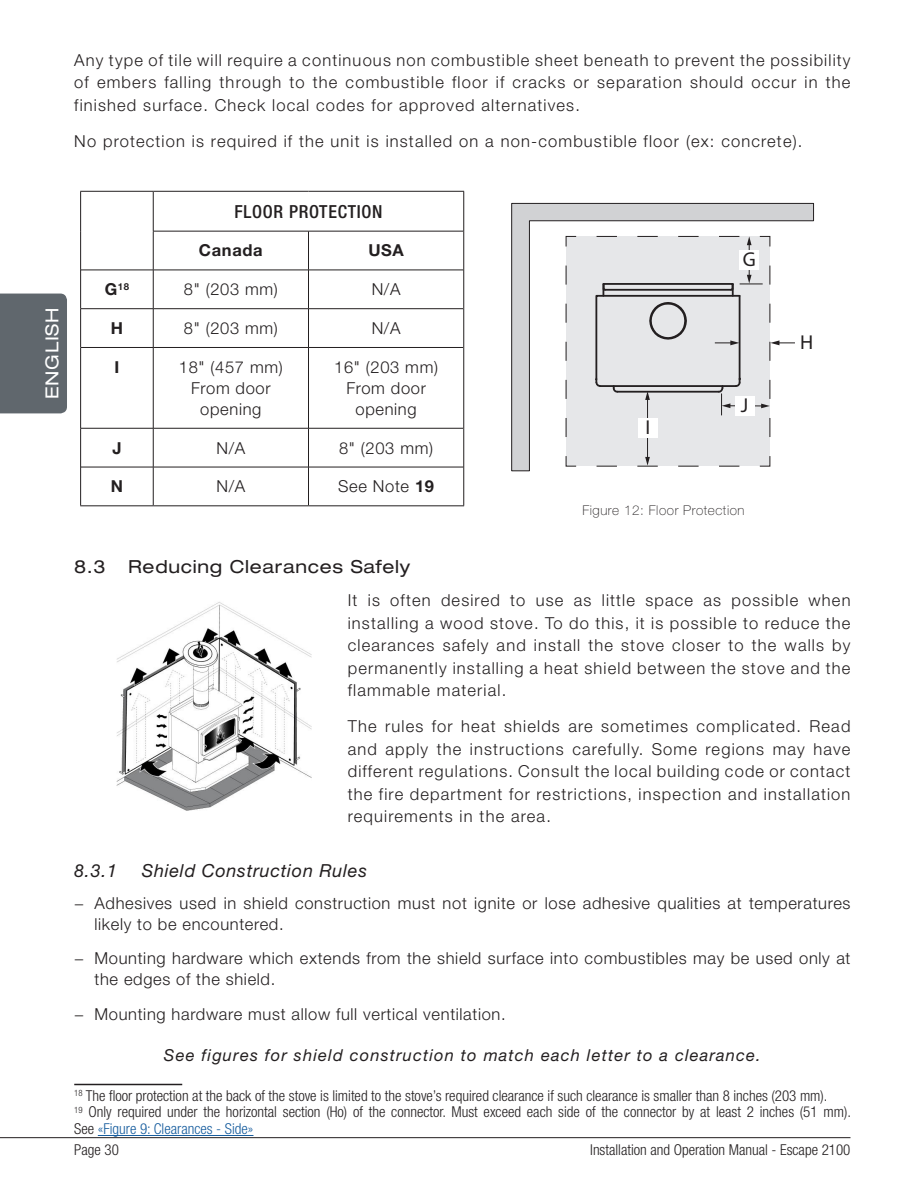
<style>
.page{position:relative;width:918px;height:1188px;background:#fff}
.page>*{position:absolute;margin:0;border:0;box-sizing:border-box;transform-origin:0 0}
.t1{font:20.1px "Myriad Pro";color:#231f20}
.t2{font:italic 18px "Helvetica Neue LT Std";letter-spacing:.04em;color:#231f20}
.t3{font:expanded 18px "Helvetica Neue LT Std";letter-spacing:.04em;color:#231f20}
.Titre_Tableau_Centré{font:500 condensed 18px "Helvetica Neue LT Std";letter-spacing:.04em;color:#231f20}
.t4{font:expanded 18px "Helvetica Neue LT Std";letter-spacing:.04em;color:#fff}
.Standard_Espacé{font:300 16.5px/22.5px "Helvetica Neue LT Std";letter-spacing:.04em;color:#231f20;text-align:justify}
.Texte_Tableau_centré{font:300 16.5px/21px "Helvetica Neue LT Std";letter-spacing:.04em;color:#231f20;text-align:center}
.Standard_Espacé-2{font:300 16.5px "Helvetica Neue LT Std";letter-spacing:.07em;color:#231f20}
.Standard_Espacé-3{font:italic 16.5px "Helvetica Neue LT Std";letter-spacing:.07em;color:#231f20}
.Texte_Tableau_centré-2{font:700 16.5px "Helvetica Neue LT Std";letter-spacing:.04em;color:#231f20}
.Note_de_bas_de_page{font:300 condensed 15px/16.5px "Helvetica Neue LT Std";color:#231f20}
.t5{font:100 13.5px "Helvetica Neue LT Std";letter-spacing:.04em;color:#231f20}
.Texte_Tableau_centré-3{font:700 9.6px "Helvetica Neue LT Std";color:#231f20}
.s1{font-size:16.5px}
.s2{font-weight:700}
.s3{color:#175d9e}
</style>
<div class="page">
<hr style="left:0;top:1137px;width:850px;height:1px;background:#231f20">
<div style="left:0;top:294px;width:67px;height:119px;background:#60676d"></div>
<hr style="left:80px;top:191px;width:73px;height:1px;background:#231f20">
<hr style="left:80px;top:192px;width:1px;height:39px;background:#231f20">
<hr style="left:80px;top:231px;width:1px;height:39px;background:#231f20">
<hr style="left:153px;top:191px;width:156px;height:1px;background:#231f20">
<hr style="left:309px;top:191px;width:155px;height:1px;background:#231f20">
<hr style="left:463px;top:192px;width:1px;height:39px;background:#231f20">
<hr style="left:463px;top:231px;width:1px;height:39px;background:#231f20">
<hr style="left:80px;top:270px;width:1px;height:39px;background:#231f20">
<hr style="left:463px;top:270px;width:1px;height:39px;background:#231f20">
<hr style="left:80px;top:309px;width:1px;height:38px;background:#231f20">
<hr style="left:463px;top:309px;width:1px;height:38px;background:#231f20">
<hr style="left:80px;top:347px;width:1px;height:81px;background:#231f20">
<hr style="left:463px;top:347px;width:1px;height:81px;background:#231f20">
<hr style="left:80px;top:428px;width:1px;height:39px;background:#231f20">
<hr style="left:463px;top:428px;width:1px;height:39px;background:#231f20">
<hr style="left:80px;top:467px;width:1px;height:38px;background:#231f20">
<hr style="left:463px;top:467px;width:1px;height:38px;background:#231f20">
<hr style="left:80px;top:505px;width:73px;height:1px;background:#231f20">
<hr style="left:153px;top:505px;width:156px;height:1px;background:#231f20">
<hr style="left:309px;top:505px;width:155px;height:1px;background:#231f20">
<hr style="left:153px;top:192px;width:1px;height:39px;background:#231f20">
<hr style="left:153px;top:231px;width:156px;height:1px;background:#231f20">
<hr style="left:153px;top:231px;width:1px;height:39px;background:#231f20">
<hr style="left:309px;top:231px;width:154px;height:1px;background:#231f20">
<hr style="left:308px;top:231px;width:1px;height:39px;background:#231f20">
<hr style="left:81px;top:270px;width:72px;height:1px;background:#231f20">
<hr style="left:153px;top:270px;width:156px;height:1px;background:#231f20">
<hr style="left:309px;top:270px;width:154px;height:1px;background:#231f20">
<hr style="left:308px;top:270px;width:1px;height:39px;background:#231f20">
<hr style="left:153px;top:308px;width:156px;height:1px;background:#231f20">
<hr style="left:309px;top:308px;width:154px;height:1px;background:#231f20">
<hr style="left:308px;top:309px;width:1px;height:38px;background:#231f20">
<hr style="left:153px;top:347px;width:156px;height:1px;background:#231f20">
<hr style="left:309px;top:347px;width:154px;height:1px;background:#231f20">
<hr style="left:308px;top:348px;width:1px;height:80px;background:#231f20">
<hr style="left:153px;top:428px;width:156px;height:1px;background:#231f20">
<hr style="left:309px;top:428px;width:154px;height:1px;background:#231f20">
<hr style="left:308px;top:428px;width:1px;height:39px;background:#231f20">
<hr style="left:153px;top:467px;width:156px;height:1px;background:#231f20">
<hr style="left:309px;top:467px;width:154px;height:1px;background:#231f20">
<hr style="left:308px;top:467px;width:1px;height:38px;background:#231f20">
<hr style="left:153px;top:270px;width:1px;height:39px;background:#231f20">
<hr style="left:81px;top:308px;width:72px;height:1px;background:#231f20">
<hr style="left:153px;top:309px;width:1px;height:38px;background:#231f20">
<hr style="left:81px;top:347px;width:72px;height:1px;background:#231f20">
<hr style="left:153px;top:348px;width:1px;height:80px;background:#231f20">
<hr style="left:81px;top:428px;width:72px;height:1px;background:#231f20">
<hr style="left:153px;top:428px;width:1px;height:39px;background:#231f20">
<hr style="left:81px;top:467px;width:72px;height:1px;background:#231f20">
<hr style="left:153px;top:467px;width:1px;height:38px;background:#231f20">
<svg style="left:511px;top:203px;width:303px;height:269px"></svg>
<hr style="left:647px;top:398px;width:1px;height:61px;background:#231f20">
<svg style="left:586px;top:457px;width:153px;height:10px;background:#dadbdc"></svg>
<hr style="left:749px;top:244px;width:1px;height:32px;background:#231f20">
<svg style="left:597px;top:236px;width:155px;height:9px"></svg>
<div style="left:739px;top:250px;width:20px;height:20px;background:#fff"></div>
<svg style="left:594px;top:266px;width:201px;height:181px;background:#dfe0e1"></svg>
<hr style="left:74px;top:1084px;width:108px;height:1px;background:#231f20">
<hr style="left:98px;top:1135px;width:155px;height:1px;background:#175d9e">
<img style="left:116px;top:602px;width:195px;height:209px">
<p class="Standard_Espacé" style="left:74px;top:48px;width:778px">Any type of tile will require a continuous non combustible sheet beneath to prevent the possibility of embers falling through to the combustible floor if cracks or separation should occur in the finished surface. Check local codes for approved alternatives.</p>
<p class="Standard_Espacé-2" style="left:74px;top:131px;width:730px">No protection is required if the unit is installed on a non-combustible floor (ex: concrete).</p>
<p class="t4" style="left:41px;top:399px;width:93px;rotate:-90deg">ENGLISH</p>
<p class="Titre_Tableau_Centré" style="left:234px;top:201px;width:150px">FLOOR PROTECTION</p>
<p class="Texte_Tableau_centré-2" style="left:199px;top:240px;width:65px">Canada</p>
<p class="Texte_Tableau_centré-2" style="left:368px;top:240px;width:37px">USA</p>
<p class="Texte_Tableau_centré-3" style="left:105px;top:280px;width:26px"><span class="s1">G</span>18</p>
<p class="Texte_Tableau_centré" style="left:184px;top:278px;width:96px">8" (203 mm)</p>
<p class="Texte_Tableau_centré" style="left:372px;top:278px;width:30px">N/A</p>
<p class="Texte_Tableau_centré-2" style="left:111px;top:318px;width:14px">H</p>
<p class="Texte_Tableau_centré" style="left:184px;top:317px;width:96px">8" (203 mm)</p>
<p class="Texte_Tableau_centré" style="left:372px;top:317px;width:30px">N/A</p>
<p class="Texte_Tableau_centré-2" style="left:115px;top:357px;width:6px">I</p>
<p class="Texte_Tableau_centré" style="left:179px;top:356px;width:105px">18" (457 mm)<br>From door opening</p>
<p class="Texte_Tableau_centré" style="left:334px;top:356px;width:105px">16" (203 mm)<br>From door opening</p>
<p class="Texte_Tableau_centré-2" style="left:112px;top:437px;width:11px">J</p>
<p class="Texte_Tableau_centré" style="left:216px;top:437px;width:30px">N/A</p>
<p class="Texte_Tableau_centré" style="left:339px;top:437px;width:96px">8" (203 mm)</p>
<p class="Texte_Tableau_centré-2" style="left:111px;top:476px;width:14px">N</p>
<p class="Texte_Tableau_centré" style="left:216px;top:476px;width:30px">N/A</p>
<p class="Texte_Tableau_centré" style="left:338px;top:476px;width:97px">See Note <span class="s2">19</span></p>
<p class="t1" style="left:743px;top:247px;width:15px">G</p>
<p class="t1" style="left:646px;top:415px;width:6px">I</p>
<p class="t1" style="left:741px;top:392px;width:9px">J</p>
<p class="t5" style="left:582px;top:503px;width:164px">Figure 12: Floor Protection</p>
<p class="t1" style="left:800px;top:330px;width:15px">H</p>
<p class="t3" style="left:74px;top:555px;width:33px">8.3</p>
<p class="t3" style="left:128px;top:555px;width:284px">Reducing Clearances Safely</p>
<p class="Standard_Espacé" style="left:348px;top:589px;width:504px">It is often desired to use as little space as possible when installing a wood stove. To do this, it is possible to reduce the clearances safely and install the stove closer to the walls by permanently installing a heat shield between the stove and the flammable material.</p>
<p class="Standard_Espacé" style="left:348px;top:715px;width:504px">The rules for heat shields are sometimes complicated. Read and apply the instructions carefully. Some regions may have different regulations. Consult the local building code or contact the fire department for restrictions, inspection and installation requirements in the area.</p>
<p class="t2" style="left:74px;top:860px;width:44px">8.3.1</p>
<p class="t2" style="left:142px;top:860px;width:227px">Shield Construction Rules</p>
<p class="Standard_Espacé" style="left:94px;top:892px;width:758px;line-height:21px;text-indent:-20px">− Adhesives used in shield construction must not ignite or lose adhesive qualities at temperatures likely to be encountered.</p>
<p class="Standard_Espacé" style="left:94px;top:947px;width:757px;line-height:21px;text-indent:-20px">− Mounting hardware which extends from the shield surface into combustibles may be used only at the edges of the shield.</p>
<p class="Standard_Espacé" style="left:74px;top:1002px;width:433px">− Mounting hardware must allow full vertical ventilation.</p>
<p class="Standard_Espacé-3" style="left:164px;top:1045px;width:599px">See figures for shield construction to match each letter to a clearance.</p>
<p class="Note_de_bas_de_page" style="left:74px;top:1087px;width:755px"><sup>18</sup> The floor protection at the back of the stove is limited to the stove’s required clearance if such clearance is smaller than 8 inches (203 mm).</p>
<p class="Note_de_bas_de_page" style="left:74px;top:1104px;width:778px"><sup>19</sup> Only required under the horizontal section (Ho) of the connector. Must exceed each side of the connector by at least 2 inches (51 mm).<br>See <span class="s3">«Figure 9: Clearances - Side»</span></p>
<p class="Note_de_bas_de_page" style="left:74px;top:1141px;width:46px">Page 30</p>
<p class="Note_de_bas_de_page" style="left:590px;top:1142px;width:262px">Installation and Operation Manual - Escape 2100</p>
</div>
